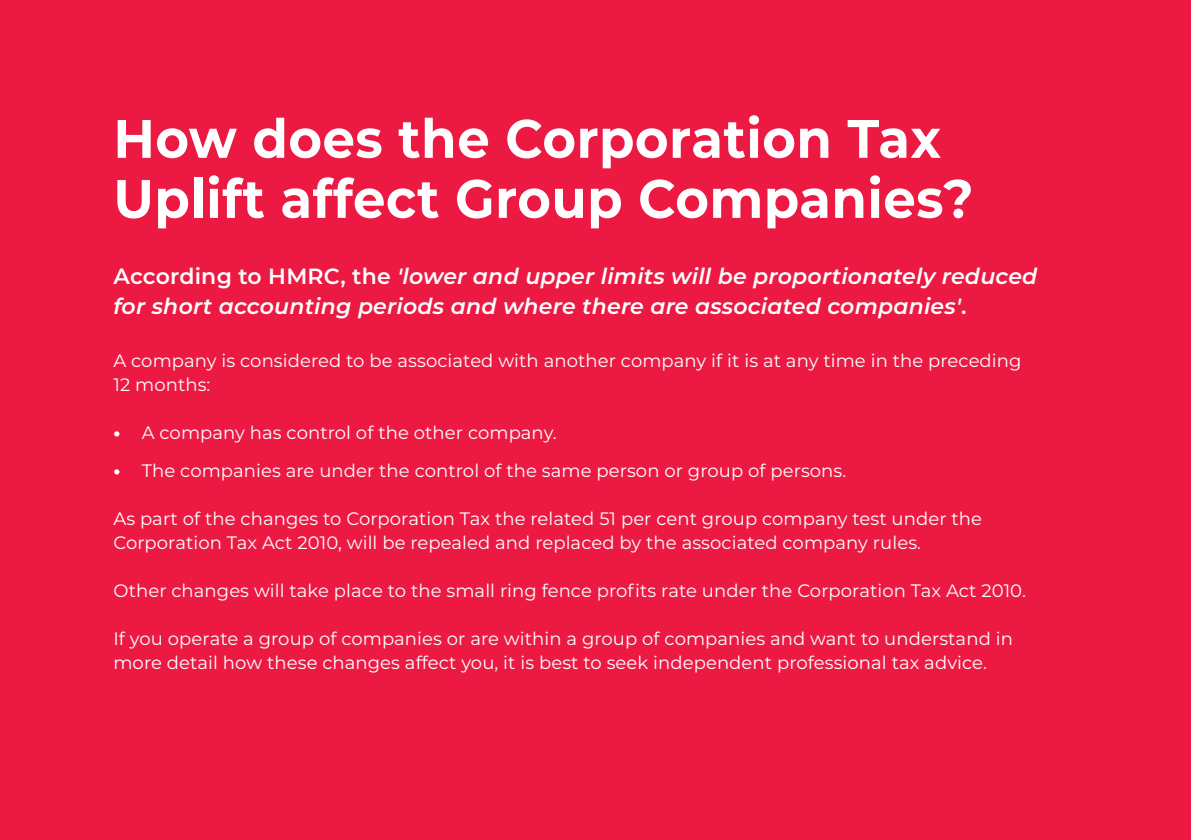
<style>
.page{position:relative;width:1191px;height:840px;background:#fff}
.page>*{position:absolute;margin:0;border:0;box-sizing:border-box;transform-origin:0 0}
.t1{font:700 54px/60px "Montserrat";letter-spacing:.01em;color:#fff;scale:.95 1}
.t2{font:italic 600 22px/30px "Montserrat";letter-spacing:.01em;color:#fff}
.t3{font:18px/24px "Montserrat";letter-spacing:.005em;color:#fff}
.s1{font-style:normal}
.s2{font-weight:800}
</style>
<div class="page">
<div style="left:0;top:0;width:1191px;height:839px;background:#ec1a43"></div>
<h1 class="t1" style="left:113px;top:106px;width:907px">How does the Corporation Tax<br>Uplift affect Group Companies?</h1>
<p class="t2" style="left:113px;top:260px;width:925px"><span class="s1">According to HMRC, the</span> 'lower and upper limits will be proportionately reduced for short accounting periods and where there are associated companies'<span class="s1">.</span></p>
<p class="t3" style="left:113px;top:347px;width:909px">A company is considered to be associated with another company if it is at any time in the preceding<br>12 months:</p>
<p class="t3" style="left:113px;top:419px;width:445px"><span class="s2">•</span> A company has control of the other company.</p>
<p class="t3" style="left:113px;top:458px;width:734px"><span class="s2">•</span> The companies are under the control of the same person or group of persons.</p>
<p class="t3" style="left:113px;top:506px;width:870px">As part of the changes to Corporation Tax the related 51 per cent group company test under the<br>Corporation Tax Act 2010, will be repealed and replaced by the associated company rules.</p>
<p class="t3" style="left:113px;top:578px;width:914px">Other changes will take place to the small ring fence profits rate under the Corporation Tax Act 2010.</p>
<p class="t3" style="left:113px;top:626px;width:901px">If you operate a group of companies or are within a group of companies and want to understand in more detail how these changes affect you, it is best to seek independent professional tax advice.</p>
</div>
